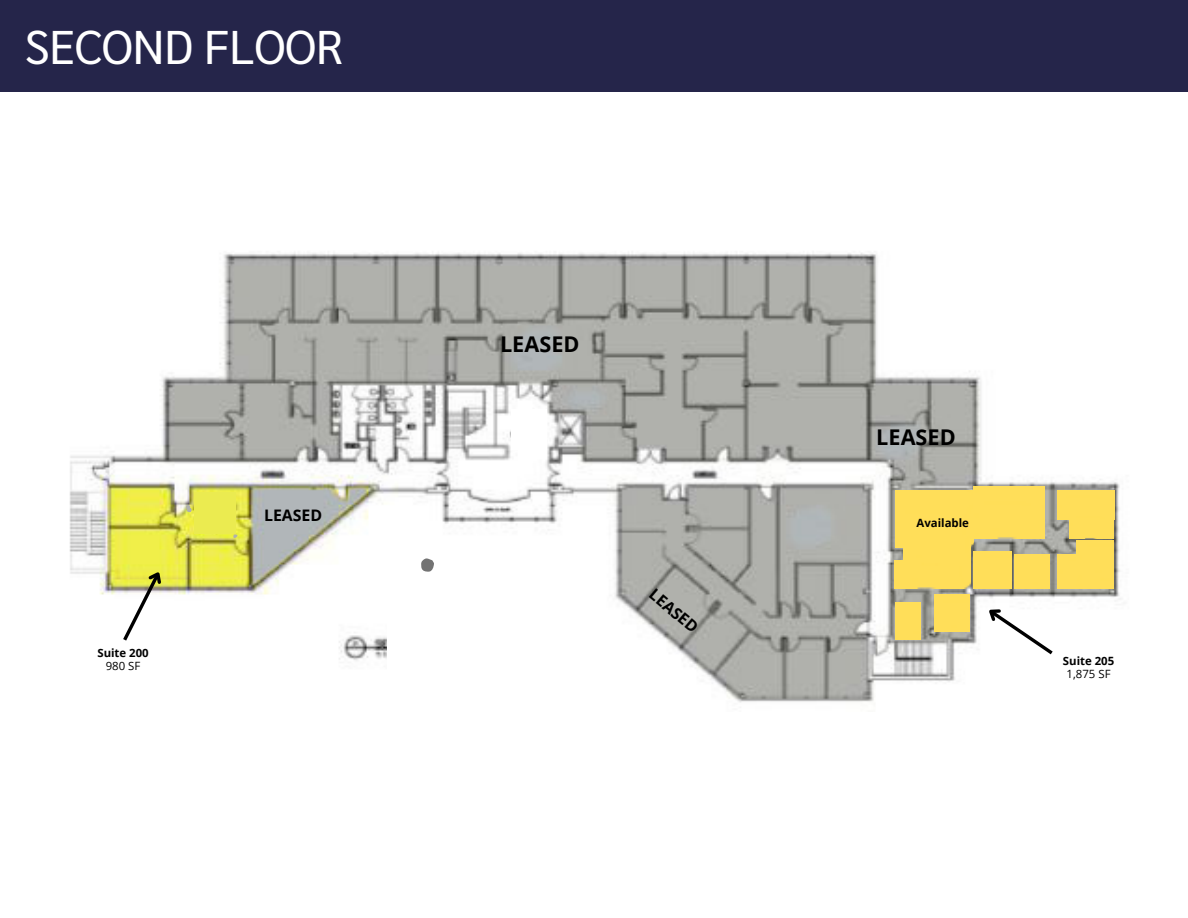
<style>
.page{position:relative;width:1188px;height:918px;background:#fff}
.page>*{position:absolute;margin:0;border:0;box-sizing:border-box;transform-origin:0 0}
.t1{font:47.25px "Sarabun";letter-spacing:-.01em;color:#fff}
.t2{font:700 21.75px "Open Sans";color:#000}
.t3{font:700 15.9px "Open Sans";color:#000}
.t4{font:700 11.4px "Open Sans";color:#000}
.t5{font:11.4px "Open Sans";color:#000}
</style>
<div class="page">
<div style="left:0;top:0;width:1188px;height:92px;background:#25254a"></div>
<img style="left:69px;top:252px;width:1052px;height:451px">
<div style="left:387px;top:602px;width:183px;height:82px;background:#fff"></div>
<div style="left:194px;top:492px;width:41px;height:42px;background:#ebeb50"></div>
<div style="left:511px;top:409px;width:36px;height:40px;background:#fff"></div>
<svg style="left:981px;top:600px;width:75px;height:58px"></svg>
<div style="left:895px;top:490px;width:79px;height:58px;background:#ffde59"></div>
<div style="left:974px;top:487px;width:70px;height:51px;background:#ffde59"></div>
<img style="left:1058px;top:490px;width:56px;height:30px">
<img style="left:1070px;top:511px;width:44px;height:27px">
<img style="left:1015px;top:555px;width:35px;height:34px">
<img style="left:1058px;top:555px;width:55px;height:34px">
<img style="left:1077px;top:541px;width:37px;height:39px">
<img style="left:974px;top:552px;width:38px;height:37px">
<div style="left:894px;top:561px;width:77px;height:27px;background:#ffde59"></div>
<div style="left:904px;top:536px;width:66px;height:29px;background:#ffde59"></div>
<img style="left:895px;top:602px;width:26px;height:37px">
<img style="left:935px;top:594px;width:35px;height:37px">
<svg style="left:421px;top:558px;width:13px;height:14px"></svg>
<svg style="left:233px;top:534px;width:5px;height:4px"></svg>
<svg style="left:186px;top:505px;width:5px;height:7px"></svg>
<svg style="left:120px;top:565px;width:49px;height:79px"></svg>
<p class="t1" style="left:25px;top:14px;width:320px">SECOND FLOOR</p>
<h3 class="t4" style="left:97px;top:645px;width:53px">Suite 200</h3>
<h2 class="t5" style="left:106px;top:658px;width:36px">980 SF</h2>
<h1 class="t3" style="left:264px;top:504px;width:60px">LEASED</h1>
<h2 class="t2" style="left:500px;top:329px;width:81px">LEASED</h2>
<p class="t3" style="left:659px;top:583px;width:60px;rotate:40deg">LEASED</p>
<h4 class="t2" style="left:876px;top:421px;width:81px">LEASED</h4>
<p class="t4" style="left:917px;top:514px;width:54px">Available</p>
<h3 class="t4" style="left:1063px;top:652px;width:53px">Suite 205</h3>
<p class="t5" style="left:1067px;top:665px;width:45px">1,875 SF</p>
</div>
